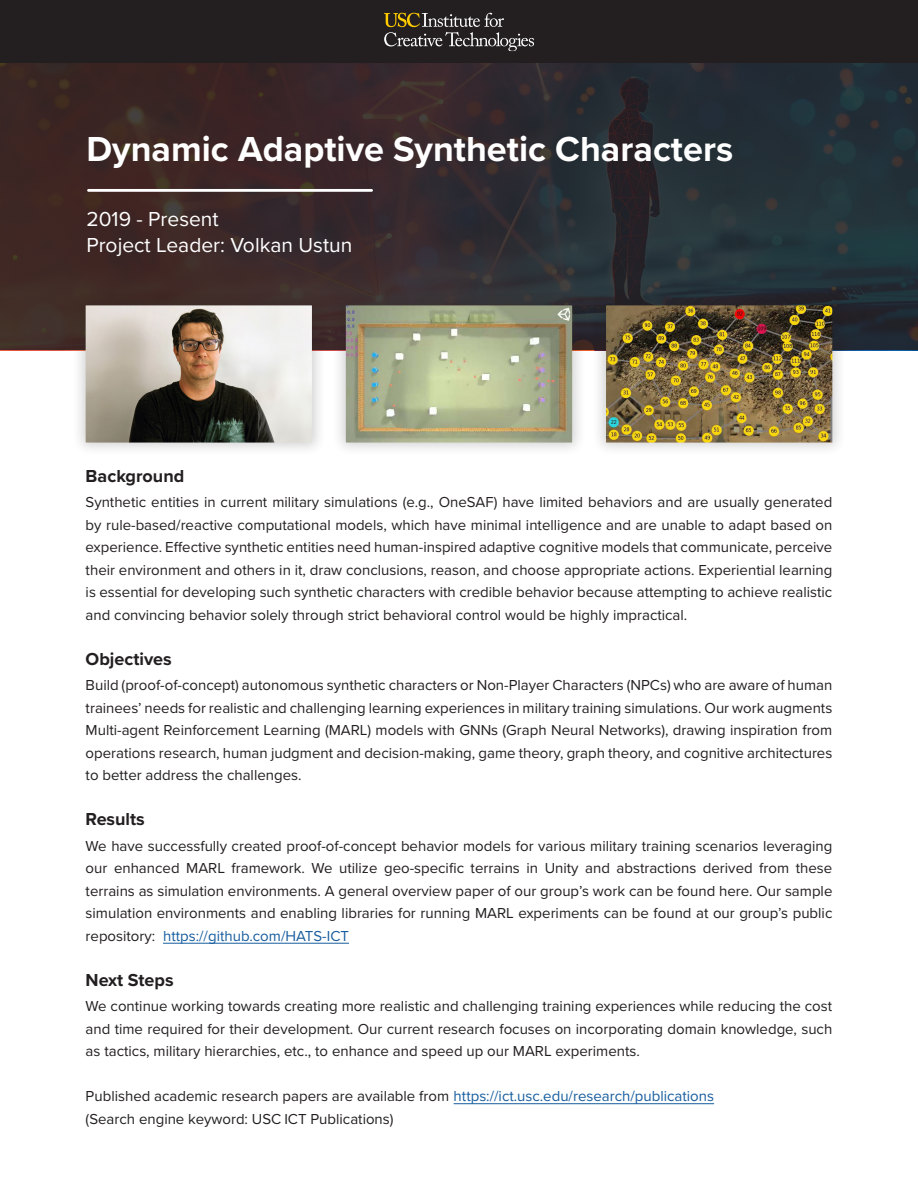
<style>
.page{position:relative;width:918px;height:1188px;background:#fff}
.page>*{position:absolute;margin:0;border:0;box-sizing:border-box;transform-origin:0 0}
.t1{font:700 36px "Proxima Nova";color:#fff}
.t2{font:21px "Proxima Nova";color:#fff}
.t3{font:700 18px "Proxima Nova";color:#231f20}
.t4{font:15px/22.5px "Proxima Nova";color:#231f20;text-align:justify}
.s1{color:#175d9e}
</style>
<div class="page">
<div style="left:0;top:0;width:918px;height:63px;background:#231f20"></div>
<svg style="left:384px;top:13px;width:150px;height:38px"></svg>
<svg style="left:0;top:51px;width:918px;height:299px;background:#302a2e"></svg>
<hr style="left:87px;top:189px;width:286px;height:3px;background:#fff">
<div style="left:332px;top:291px;width:255px;height:166px;background:#231f20;opacity:.2"></div>
<img style="left:346px;top:305px;width:226px;height:138px">
<div style="left:592px;top:291px;width:255px;height:166px;background:#231f20;opacity:.2"></div>
<img style="left:606px;top:305px;width:226px;height:138px">
<div style="left:72px;top:291px;width:254px;height:166px;background:#231f20;opacity:.2"></div>
<img style="left:86px;top:305px;width:226px;height:138px">
<hr style="left:163px;top:943px;width:186px;height:1px;background:#175d9e">
<hr style="left:454px;top:1103px;width:260px;height:1px;background:#175d9e">
<p class="t1" style="left:86px;top:122px;width:648px">Dynamic Adaptive Synthetic Characters</p>
<p class="t2" style="left:86px;top:204px;width:134px">2019 - Present</p>
<p class="t2" style="left:86px;top:229px;width:267px">Project Leader: Volkan Ustun</p>
<p class="t3" style="left:86px;top:462px;width:100px">Background</p>
<p class="t4" style="left:86px;top:490px;width:748px">Synthetic entities in current military simulations (e.g., OneSAF) have limited behaviors and are usually generated by rule-based/reactive computational models, which have minimal intelligence and are unable to adapt based on experience. Effective synthetic entities need human-inspired adaptive cognitive models that communicate, perceive their environment and others in it, draw conclusions, reason, and choose appropriate actions. Experiential learning is essential for developing such synthetic characters with credible behavior because attempting to achieve realistic and convincing behavior solely through strict behavioral control would be highly impractical.</p>
<p class="t3" style="left:86px;top:645px;width:88px">Objectives</p>
<p class="t4" style="left:86px;top:673px;width:748px">Build (proof-of-concept) autonomous synthetic characters or Non-Player Characters (NPCs) who are aware of human trainees’ needs for realistic and challenging learning experiences in military training simulations. Our work augments Multi-agent Reinforcement Learning (MARL) models with GNNs (Graph Neural Networks), drawing inspiration from operations research, human judgment and decision-making, game theory, graph theory, and cognitive architectures to better address the challenges.</p>
<p class="t3" style="left:86px;top:806px;width:61px">Results</p>
<p class="t4" style="left:86px;top:834px;width:748px">We have successfully created proof-of-concept behavior models for various military training scenarios leveraging our enhanced MARL framework. We utilize geo-specific terrains in Unity and abstractions derived from these terrains as simulation environments. A general overview paper of our group’s work can be found here. Our sample simulation environments and enabling libraries for running MARL experiments can be found at our group’s public repository: <span class="s1">https://github.com/HATS-ICT</span></p>
<p class="t3" style="left:86px;top:966px;width:89px">Next Steps</p>
<p class="t4" style="left:86px;top:994px;width:748px">We continue working towards creating more realistic and challenging training experiences while reducing the cost and time required for their development. Our current research focuses on incorporating domain knowledge, such as tactics, military hierarchies, etc., to enhance and speed up our MARL experiments.</p>
<p class="t4" style="left:86px;top:1084px;width:630px">Published academic research papers are available from <span class="s1">https://ict.usc.edu/research/publications</span></p>
<p class="t4" style="left:86px;top:1107px;width:309px">(Search engine keyword: USC ICT Publications)</p>
</div>
